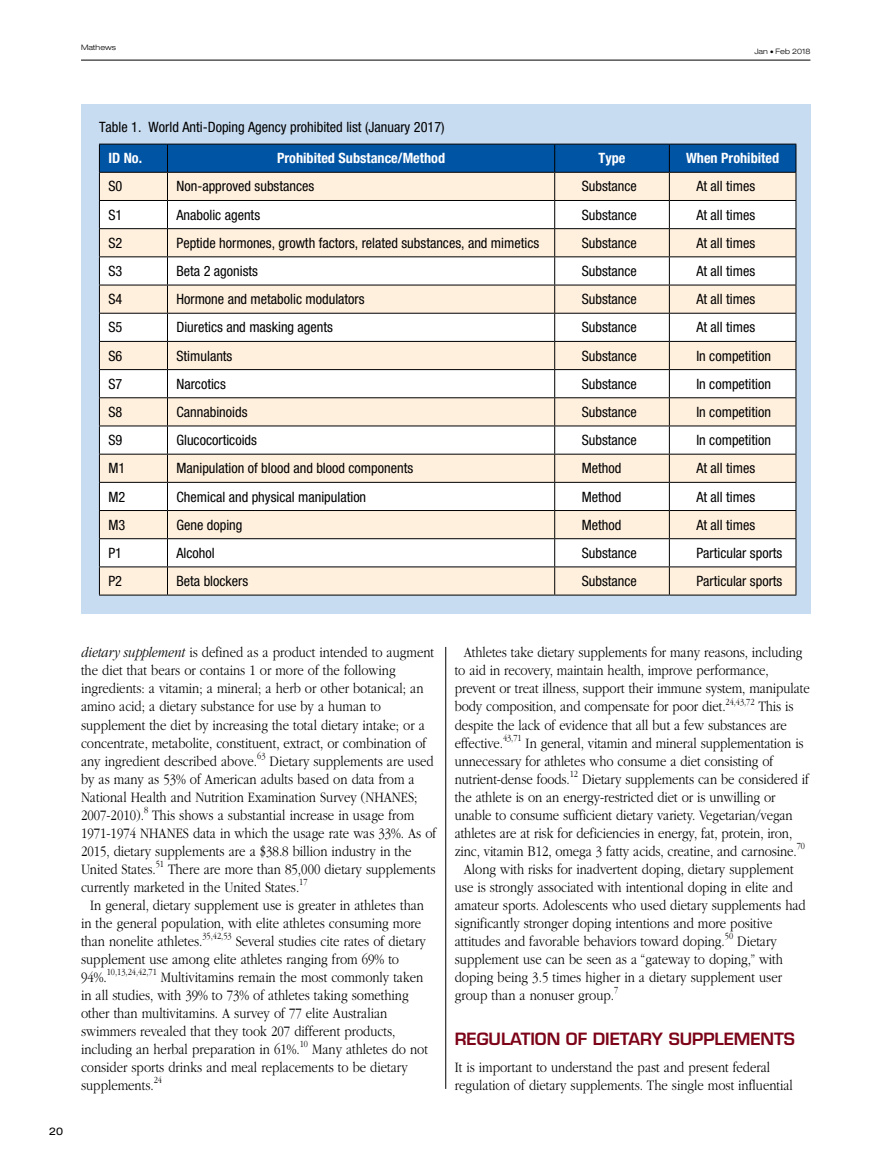
<style>
.page{position:relative;width:878px;height:1175px;background:#fff}
.page>*{position:absolute;margin:0;border:0;box-sizing:border-box;transform-origin:0 0}
.t1{font:600 16.5px "Eurostile LT Std";letter-spacing:-.005em;color:#7d0318}
.t2{font:300 15px/18px "ITC Garamond Std";color:#000;scale:.85 1}
.t3{font:condensed 14.25px "Helvetica Neue LT Std";color:#000}
.t4{font:700 condensed 14.25px "Helvetica Neue LT Std";color:#fff}
.t5{font:expanded 10.5px "Helvetica Neue LT Std";color:#000}
.t6{font:300 9.75px "ITC Garamond Std";color:#000;scale:.85 1}
.t7{font:300 expanded 7.5px "Helvetica Neue LT Std";color:#000}
.s1{font-style:italic}
</style>
<div class="page">
<hr style="left:81px;top:60px;width:729px;height:1px;background:#000">
<hr style="left:445px;top:647px;width:1px;height:441px;background:#000">
<div style="left:81px;top:104px;width:729px;height:509px;background:#c7dbf1"></div>
<hr style="left:99px;top:594px;width:68px;height:1px;background:#000">
<hr style="left:167px;top:594px;width:387px;height:1px;background:#000">
<hr style="left:554px;top:594px;width:115px;height:1px;background:#000">
<svg style="left:99px;top:144px;width:697px;height:450px;background:#e5e3df"></svg>
<hr style="left:669px;top:594px;width:127px;height:1px;background:#000">
<p class="t7" style="left:81px;top:43px;width:37px">Mathews</p>
<p class="t7" style="left:754px;top:47px;width:57px">Jan • Feb 2018</p>
<p class="t3" style="left:99px;top:118px;width:347px">Table 1. World Anti-Doping Agency prohibited list (January 2017)</p>
<p class="t4" style="left:108px;top:150px;width:35px">ID No.</p>
<p class="t4" style="left:277px;top:150px;width:169px">Prohibited Substance/Method</p>
<p class="t4" style="left:598px;top:150px;width:28px">Type</p>
<p class="t4" style="left:686px;top:150px;width:95px">When Prohibited</p>
<p class="t3" style="left:108px;top:178px;width:15px">S0</p>
<p class="t3" style="left:176px;top:178px;width:139px">Non-approved substances</p>
<p class="t3" style="left:581px;top:178px;width:57px">Substance</p>
<p class="t3" style="left:696px;top:178px;width:60px">At all times</p>
<p class="t3" style="left:108px;top:206px;width:15px">S1</p>
<p class="t3" style="left:176px;top:206px;width:85px">Anabolic agents</p>
<p class="t3" style="left:581px;top:206px;width:57px">Substance</p>
<p class="t3" style="left:696px;top:206px;width:60px">At all times</p>
<p class="t3" style="left:108px;top:234px;width:15px">S2</p>
<p class="t3" style="left:176px;top:234px;width:364px">Peptide hormones, growth factors, related substances, and mimetics</p>
<p class="t3" style="left:581px;top:234px;width:57px">Substance</p>
<p class="t3" style="left:696px;top:234px;width:60px">At all times</p>
<p class="t3" style="left:108px;top:263px;width:15px">S3</p>
<p class="t3" style="left:176px;top:263px;width:83px">Beta 2 agonists</p>
<p class="t3" style="left:581px;top:263px;width:57px">Substance</p>
<p class="t3" style="left:696px;top:263px;width:60px">At all times</p>
<p class="t3" style="left:108px;top:291px;width:15px">S4</p>
<p class="t3" style="left:176px;top:291px;width:190px">Hormone and metabolic modulators</p>
<p class="t3" style="left:581px;top:291px;width:57px">Substance</p>
<p class="t3" style="left:696px;top:291px;width:60px">At all times</p>
<p class="t3" style="left:108px;top:319px;width:15px">S5</p>
<p class="t3" style="left:176px;top:319px;width:158px">Diuretics and masking agents</p>
<p class="t3" style="left:581px;top:319px;width:57px">Substance</p>
<p class="t3" style="left:696px;top:319px;width:60px">At all times</p>
<p class="t3" style="left:108px;top:347px;width:15px">S6</p>
<p class="t3" style="left:176px;top:347px;width:57px">Stimulants</p>
<p class="t3" style="left:581px;top:347px;width:57px">Substance</p>
<p class="t3" style="left:696px;top:347px;width:76px">In competition</p>
<p class="t3" style="left:108px;top:375px;width:15px">S7</p>
<p class="t3" style="left:176px;top:375px;width:51px">Narcotics</p>
<p class="t3" style="left:581px;top:375px;width:57px">Substance</p>
<p class="t3" style="left:696px;top:375px;width:76px">In competition</p>
<p class="t3" style="left:108px;top:403px;width:15px">S8</p>
<p class="t3" style="left:176px;top:403px;width:72px">Cannabinoids</p>
<p class="t3" style="left:581px;top:403px;width:57px">Substance</p>
<p class="t3" style="left:696px;top:403px;width:76px">In competition</p>
<p class="t3" style="left:108px;top:432px;width:15px">S9</p>
<p class="t3" style="left:176px;top:432px;width:82px">Glucocorticoids</p>
<p class="t3" style="left:581px;top:432px;width:57px">Substance</p>
<p class="t3" style="left:696px;top:432px;width:76px">In competition</p>
<p class="t3" style="left:108px;top:460px;width:18px">M1</p>
<p class="t3" style="left:176px;top:460px;width:238px">Manipulation of blood and blood components</p>
<p class="t3" style="left:581px;top:460px;width:41px">Method</p>
<p class="t3" style="left:696px;top:460px;width:60px">At all times</p>
<p class="t3" style="left:108px;top:488px;width:18px">M2</p>
<p class="t3" style="left:176px;top:488px;width:191px">Chemical and physical manipulation</p>
<p class="t3" style="left:581px;top:488px;width:41px">Method</p>
<p class="t3" style="left:696px;top:488px;width:60px">At all times</p>
<p class="t3" style="left:108px;top:516px;width:18px">M3</p>
<p class="t3" style="left:176px;top:516px;width:67px">Gene doping</p>
<p class="t3" style="left:581px;top:516px;width:41px">Method</p>
<p class="t3" style="left:696px;top:516px;width:60px">At all times</p>
<p class="t3" style="left:108px;top:544px;width:15px">P1</p>
<p class="t3" style="left:176px;top:544px;width:40px">Alcohol</p>
<p class="t3" style="left:581px;top:544px;width:57px">Substance</p>
<p class="t3" style="left:696px;top:544px;width:87px">Particular sports</p>
<p class="t3" style="left:108px;top:573px;width:15px">P2</p>
<p class="t3" style="left:176px;top:573px;width:73px">Beta blockers</p>
<p class="t3" style="left:581px;top:573px;width:57px">Substance</p>
<p class="t3" style="left:696px;top:573px;width:87px">Particular sports</p>
<p class="t5" style="left:49px;top:1125px;width:15px">20</p>
<p class="t2" style="left:81px;top:644px;width:417px"><span class="s1">dietary supplement</span> is defined as a product intended to augment the diet that bears or contains 1 or more of the following ingredients: a vitamin; a mineral; a herb or other botanical; an amino acid; a dietary substance for use by a human to supplement the diet by increasing the total dietary intake; or a concentrate, metabolite, constituent, extract, or combination of any ingredient described above.</p>
<p class="t6" style="left:257px;top:750px;width:11px">63</p>
<p class="t2" style="left:81px;top:752px;width:416px;text-indent:188px">Dietary supplements are used by as many as 53% of American adults based on data from a National Health and Nutrition Examination Survey (NHANES; 2007-2010).</p>
<p class="t6" style="left:144px;top:804px;width:6px">8</p>
<p class="t2" style="left:81px;top:806px;width:419px;text-indent:71px">This shows a substantial increase in usage from 1971-1974 NHANES data in which the usage rate was 33%. As of 2015, dietary supplements are a $38.8 billion industry in the United States.</p>
<p class="t6" style="left:156px;top:858px;width:11px">51</p>
<p class="t2" style="left:81px;top:860px;width:418px;text-indent:87px">There are more than 85,000 dietary supplements currently marketed in the United States.</p>
<p class="t6" style="left:299px;top:876px;width:11px">17</p>
<p class="t2" style="left:81px;top:896px;width:405px;text-indent:9px">In general, dietary supplement use is greater in athletes than in the general population, with elite athletes consuming more than nonelite athletes.</p>
<p class="t6" style="left:202px;top:930px;width:36px">35,42,53</p>
<p class="t2" style="left:81px;top:932px;width:407px;text-indent:155px">Several studies cite rates of dietary supplement use among elite athletes ranging from 69% to<br>94%.</p>
<p class="t6" style="left:107px;top:966px;width:60px">10,13,24,42,71</p>
<p class="t2" style="left:81px;top:968px;width:404px;text-indent:80px">Multivitamins remain the most commonly taken in all studies, with 39% to 73% of athletes taking something other than multivitamins. A survey of 77 elite Australian swimmers revealed that they took 207 different products, including an herbal preparation in 61%.</p>
<p class="t6" style="left:300px;top:1038px;width:11px">10</p>
<p class="t2" style="left:81px;top:1040px;width:409px;text-indent:231px">Many athletes do not consider sports drinks and meal replacements to be dietary supplements.<sup>24</sup></p>
<p class="t2" style="left:454px;top:644px;width:419px;text-indent:9px">Athletes take dietary supplements for many reasons, including to aid in recovery, maintain health, improve performance, prevent or treat illness, support their immune system, manipulate body composition, and compensate for poor diet.</p>
<p class="t6" style="left:725px;top:696px;width:35px">24,43,72</p>
<p class="t2" style="left:454px;top:698px;width:400px;text-indent:304px">This is despite the lack of evidence that all but a few substances are effective.</p>
<p class="t6" style="left:503px;top:732px;width:23px">43,71</p>
<p class="t2" style="left:454px;top:734px;width:412px;text-indent:71px">In general, vitamin and mineral supplementation is unnecessary for athletes who consume a diet consisting of nutrient-dense foods.</p>
<p class="t6" style="left:570px;top:768px;width:11px">12</p>
<p class="t2" style="left:455px;top:770px;width:418px;text-indent:127px">Dietary supplements can be considered if the athlete is on an energy-restricted diet or is unwilling or unable to consume sufficient dietary variety. Vegetarian/vegan athletes are at risk for deficiencies in energy, fat, protein, iron, zinc, vitamin B12, omega 3 fatty acids, creatine, and carnosine.</p>
<p class="t6" style="left:796px;top:840px;width:11px">70</p>
<p class="t2" style="left:454px;top:860px;width:414px;text-indent:9px">Along with risks for inadvertent doping, dietary supplement use is strongly associated with intentional doping in elite and amateur sports. Adolescents who used dietary supplements had significantly stronger doping intentions and more positive attitudes and favorable behaviors toward doping.</p>
<p class="t6" style="left:724px;top:930px;width:11px">50</p>
<p class="t2" style="left:454px;top:932px;width:387px;text-indent:282px">Dietary supplement use can be seen as a “gateway to doping,” with doping being 3.5 times higher in a dietary supplement user group than a nonuser group.</p>
<p class="t6" style="left:614px;top:984px;width:6px">7</p>
<p class="t1" style="left:454px;top:1028px;width:340px">REGULATION OF DIETARY SUPPLEMENTS</p>
<p class="t2" style="left:454px;top:1058px;width:399px">It is important to understand the past and present federal regulation of dietary supplements. The single most influential</p>
</div>
